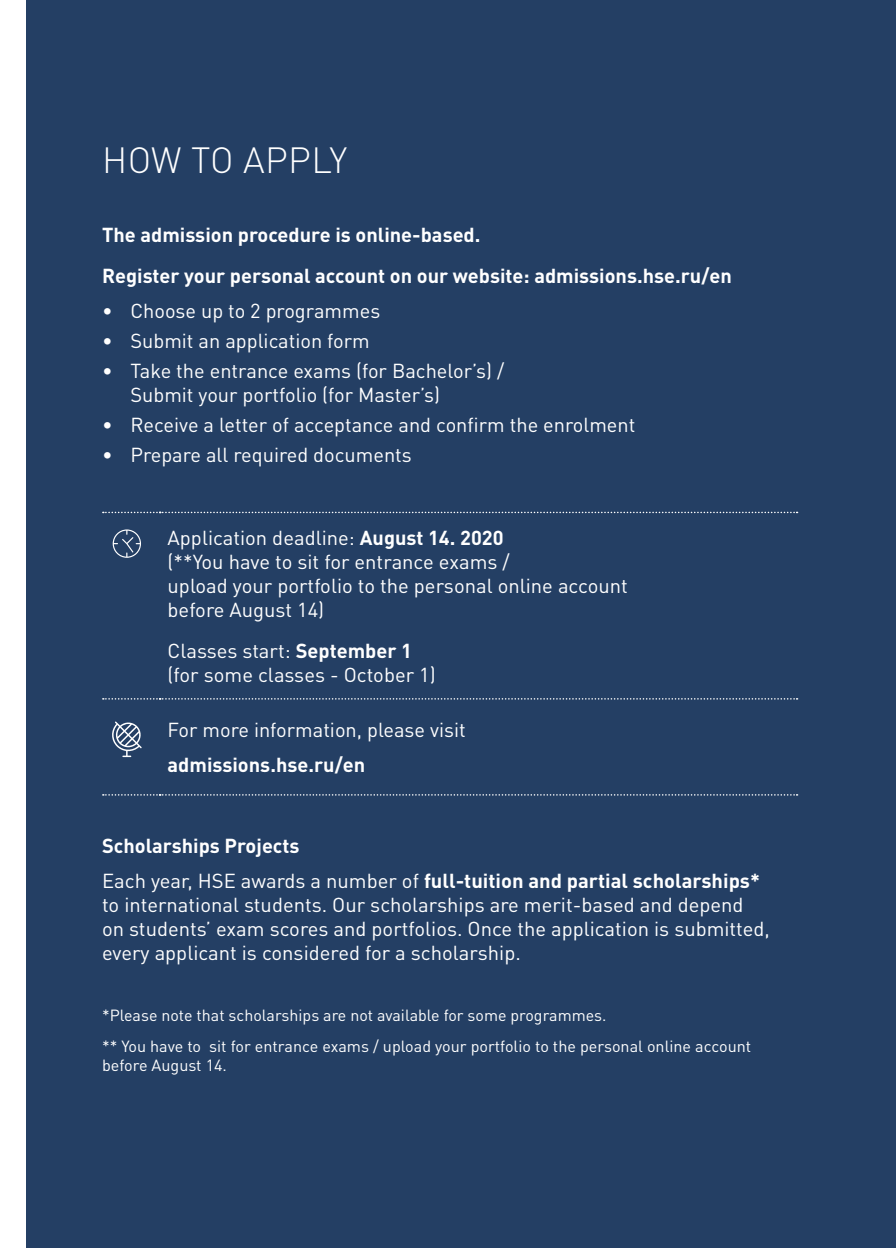
<style>
.page{position:relative;width:896px;height:1248px;background:#fff}
.page>*{position:absolute;margin:0;border:0;box-sizing:border-box;transform-origin:0 0}
.заг_new{font:300 36px "DIN Pro";letter-spacing:.01em;color:#fff}
.t1{font:20px/24px "DIN Pro";color:#fff}
.ПодЗАГ{font:700 20px "DIN Pro";color:#fff}
.t2{font:16px/19.2px "DIN Pro";color:#fff}
.s1{font-weight:700}
</style>
<div class="page">
<div style="left:27px;top:0;width:869px;height:1247px;background:#243f64"></div>
<svg style="left:103px;top:511px;width:694px;height:2px"></svg>
<svg style="left:103px;top:698px;width:694px;height:1px"></svg>
<svg style="left:103px;top:794px;width:694px;height:1px"></svg>
<svg style="left:113px;top:529px;width:28px;height:28px"></svg>
<svg style="left:112px;top:721px;width:30px;height:36px"></svg>
<p class="заг_new" style="left:102px;top:135px;width:246px">HOW TO APPLY</p>
<p class="ПодЗАГ" style="left:102px;top:221px;width:380px">The admission procedure is online-based.</p>
<p class="ПодЗАГ" style="left:102px;top:262px;width:631px">Register your personal account on our website: admissions.hse.ru/en</p>
<p class="t1" style="left:102px;top:298px;width:280px">• Choose up to 2 programmes</p>
<p class="t1" style="left:102px;top:328px;width:269px">• Submit an application form</p>
<p class="t1" style="left:130px;top:358px;width:375px;text-indent:-28px">• Take the entrance exams (for Bachelor’s) /<br>Submit your portfolio (for Master’s)</p>
<p class="t1" style="left:102px;top:412px;width:535px">• Receive a letter of acceptance and confirm the enrolment</p>
<p class="t1" style="left:102px;top:442px;width:311px">• Prepare all required documents</p>
<p class="t1" style="left:168px;top:524px;width:462px">Application deadline: <span class="s1">August 14. 2020<br></span>(**You have to sit for entrance exams /<br>upload your portfolio to the personal online account before August 14)</p>
<p class="t1" style="left:168px;top:637px;width:270px">Classes start: <span class="s1">September 1 </span>(for some classes - October 1)</p>
<p class="t1" style="left:168px;top:716px;width:300px">For more information, please visit</p>
<p class="ПодЗАГ" style="left:168px;top:751px;width:199px">admissions.hse.ru/en</p>
<p class="ПодЗАГ" style="left:102px;top:831px;width:199px">Scholarships Projects</p>
<p class="t1" style="left:102px;top:867px;width:669px">Each year, HSE awards a number of <span class="s1">full-tuition and partial scholarships* </span>to international students. Our scholarships are merit-based and depend on students’ exam scores and portfolios. Once the application is submitted, every applicant is considered for a scholarship.</p>
<p class="t2" style="left:102px;top:1005px;width:506px">*Please note that scholarships are not available for some programmes.</p>
<p class="t2" style="left:102px;top:1035px;width:650px">** You have to sit for entrance exams / upload your portfolio to the personal online account before August 14.</p>
</div>
